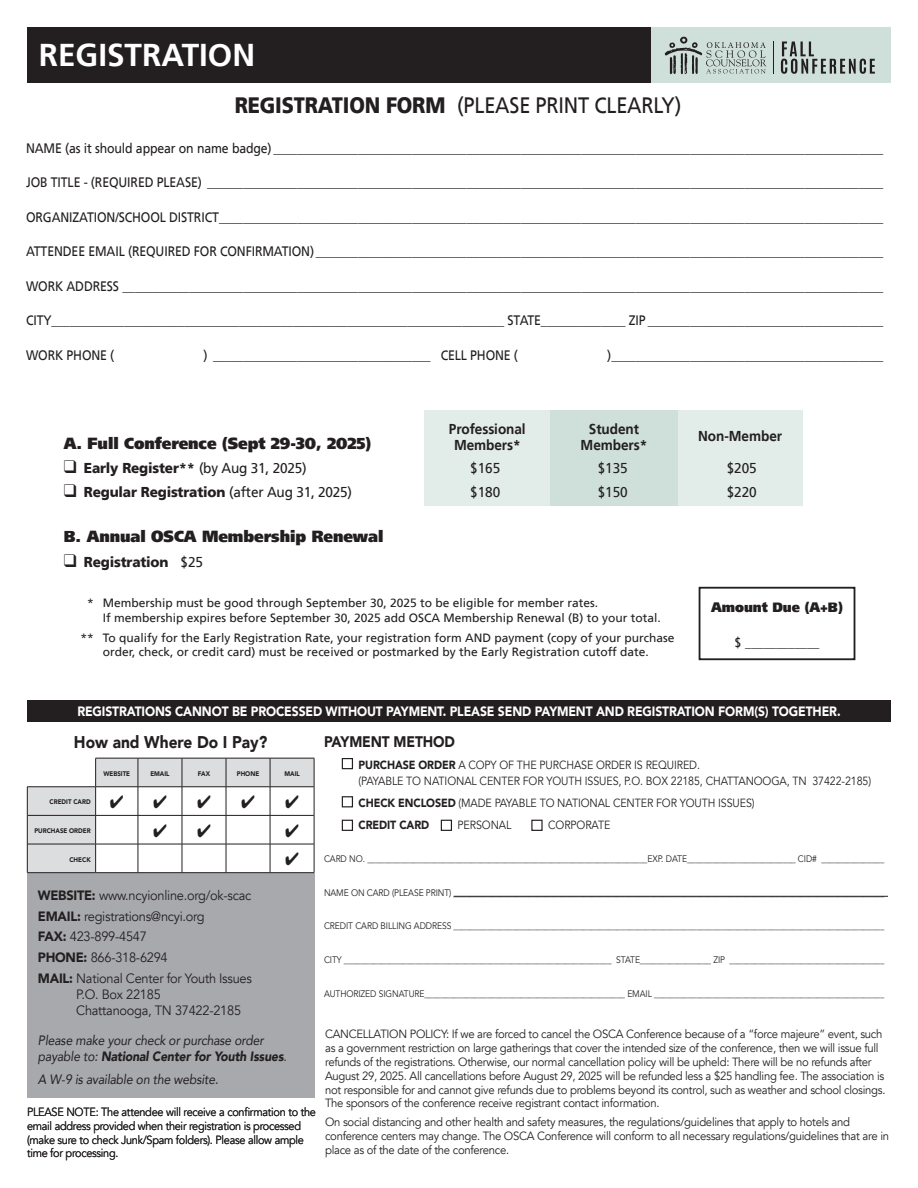
<style>
.page{position:relative;width:918px;height:1188px;background:#fff}
.page>*{position:absolute;margin:0;border:0;box-sizing:border-box;transform-origin:0 0}
.Schedule_copy{font:700 31.5px "Frutiger";color:#fff}
.Plain_Text{font:22.2px "Frutiger Regular 2";letter-spacing:-.01em;color:#231f20;scale:.9 1}
.new_index_2{font:900 16.95px "Avenir";color:#231f20;scale:.91 1}
.t1{font:900 16.05px "Frutiger";letter-spacing:-.005em;color:#231f20;scale:.95 1}
.Plain_Text-2{font:900 15.3px "Avenir";letter-spacing:-.01em;color:#231f20;scale:.9 1}
.t2{font:900 14.25px "Frutiger";letter-spacing:-.015em;color:#231f20;scale:.95 1}
.t3{font:700 14.25px/16px "Frutiger";letter-spacing:-.005em;color:#231f20;text-align:center;scale:.95 1}
.t4{font:14.25px "Frutiger Regular 2";letter-spacing:-.005em;color:#231f20;scale:.95 1}
.Plain_Text-3{font:13.65px "Frutiger Regular 2";letter-spacing:-.01em;color:#231f20;scale:.9 1}
.t5{font:900 13.65px "Frutiger";letter-spacing:-.005em;color:#231f20;scale:.95 1}
.new_index_2-2{font:13.5px/16.2px "Avenir";letter-spacing:-.02em;color:#231f20;scale:.95 1}
.Plain_Text-4{font:italic 13.5px/16.2px "Avenir";letter-spacing:-.01em;color:#231f20;scale:.9 1}
.Plain_Text-5{font:900 13.5px "Avenir";letter-spacing:-.01em;color:#fff;scale:.9 1}
.t6{font:700 13.2px "Frutiger";color:#231f20;scale:.95 1}
.Plain_Text-6{font:12px/14.4px "Frutiger Regular 2";color:#231f20}
.Plain_Text-7{font:11.85px/14px "Avenir";letter-spacing:-.025em;color:#231f20;scale:.95 1}
.Plain_Text-8{font:11.85px/16.2px "Avenir";letter-spacing:-.025em;color:#231f20;scale:.9 1}
.Plain_Text-9{font:11.85px/13.8px "Avenir";letter-spacing:-.025em;color:#231f20;scale:.92 1}
.Plain_Text-10{font:900 11.85px "Avenir";letter-spacing:-.01em;color:#231f20;scale:.9 1}
.Plain_Text-11{font:9.45px "Avenir";letter-spacing:-.01em;color:#231f20;scale:.9 1}
.new_index_2-3{font:900 6.75px "Avenir";color:#231f20;scale:.91 1}
.s1{font-family:"Frutiger";font-weight:900}
.s2{font-family:"Frutiger Regular 2";font-weight:400}
.s3{font-weight:900}
.s4{font-style:normal}
</style>
<div class="page">
<div style="left:27px;top:873px;width:287px;height:225px;background:#a8a9ad"></div>
<div style="left:27px;top:700px;width:864px;height:22px;background:#231f20"></div>
<hr style="left:454px;top:896px;width:434px;height:1px;background:#231f20">
<div style="left:342px;top:758px;width:11px;height:11px;border:1px solid #231f20"></div>
<div style="left:342px;top:796px;width:11px;height:11px;border:1px solid #231f20"></div>
<div style="left:342px;top:820px;width:11px;height:11px;border:1px solid #231f20"></div>
<div style="left:441px;top:820px;width:11px;height:11px;border:1px solid #231f20"></div>
<div style="left:531px;top:820px;width:12px;height:11px;border:1px solid #231f20"></div>
<div style="left:699px;top:587px;width:156px;height:73px;border:2px solid #231f20"></div>
<div style="left:424px;top:410px;width:126px;height:96px;background:#e2ece9"></div>
<div style="left:550px;top:410px;width:128px;height:96px;background:#cfe0da"></div>
<div style="left:678px;top:410px;width:125px;height:96px;background:#e2ece9"></div>
<div style="left:27px;top:27px;width:864px;height:55px;background:#231f20"></div>
<div style="left:652px;top:27px;width:239px;height:55px;background:#cfe0da"></div>
<svg style="left:665px;top:37px;width:101px;height:37px"></svg>
<svg style="left:781px;top:42px;width:94px;height:32px"></svg>
<hr style="left:773px;top:41px;width:1px;height:33px;background:#231f20">
<svg style="left:27px;top:758px;width:288px;height:115px"></svg>
<p class="Schedule_copy" style="left:39px;top:41px;width:218px">REGISTRATION</p>
<p class="Plain_Text" style="left:235px;top:95px;width:498px"><span class="s1">REGISTRATION FORM</span> (PLEASE PRINT CLEARLY)</p>
<p class="Plain_Text-3" style="left:26px;top:142px;width:954px">NAME (as it should appear on name badge) _____________________________________________________________________________________________________</p>
<p class="Plain_Text-3" style="left:26px;top:176px;width:954px">JOB TITLE - (REQUIRED PLEASE) ________________________________________________________________________________________________________________</p>
<p class="Plain_Text-3" style="left:26px;top:211px;width:954px">ORGANIZATION/SCHOOL DISTRICT______________________________________________________________________________________________________________</p>
<p class="Plain_Text-3" style="left:26px;top:245px;width:954px">ATTENDEE EMAIL (REQUIRED FOR CONFIRMATION) ______________________________________________________________________________________________</p>
<p class="Plain_Text-3" style="left:26px;top:280px;width:954px">WORK ADDRESS ______________________________________________________________________________________________________________________________</p>
<p class="Plain_Text-3" style="left:26px;top:314px;width:954px">CITY___________________________________________________________________________ STATE______________ ZIP _______________________________________</p>
<p class="Plain_Text-3" style="left:26px;top:349px;width:100px">WORK PHONE (</p>
<p class="Plain_Text-3" style="left:203px;top:349px;width:351px">) ____________________________________ CELL PHONE (</p>
<p class="Plain_Text-3" style="left:607px;top:349px;width:308px">)_____________________________________________</p>
<p class="t3" style="left:449px;top:422px;width:82px">Professional<br>Members*</p>
<p class="t3" style="left:581px;top:422px;width:72px">Student<br>Members*</p>
<p class="t3" style="left:698px;top:429px;width:90px">Non-Member</p>
<p class="t1" style="left:64px;top:436px;width:325px">A. Full Conference (Sept 29-30, 2025)</p>
<p class="t2" style="left:64px;top:462px;width:257px">❑ Early Register** <span class="s2">(by Aug 31, 2025)</span></p>
<p class="t4" style="left:470px;top:462px;width:33px">$165</p>
<p class="t4" style="left:598px;top:462px;width:33px">$135</p>
<p class="t4" style="left:727px;top:462px;width:33px">$205</p>
<p class="t2" style="left:64px;top:486px;width:305px">❑ Regular Registration <span class="s2">(after Aug 31, 2025)</span></p>
<p class="t4" style="left:470px;top:486px;width:33px">$180</p>
<p class="t4" style="left:598px;top:486px;width:33px">$150</p>
<p class="t4" style="left:727px;top:486px;width:33px">$220</p>
<p class="t1" style="left:64px;top:530px;width:338px">B. Annual OSCA Membership Renewal</p>
<p class="t2" style="left:64px;top:555px;width:148px">❑ Registration <span class="s2">$25</span></p>
<p class="Plain_Text-6" style="left:103px;top:597px;width:560px;text-indent:-16px">* Membership must be good through September 30, 2025 to be eligible for member rates.<br>If membership expires before September 30, 2025 add OSCA Membership Renewal (B) to your total.</p>
<p class="Plain_Text-6" style="left:80px;top:631px;width:596px;text-align:center">** To qualify for the Early Registration Rate, your registration form AND payment (copy of your purchase order, check, or credit card) must be received or postmarked by the Early Registration cutoff date.</p>
<p class="t5" style="left:711px;top:601px;width:140px">Amount Due (A+B)</p>
<p class="t6" style="left:734px;top:637px;width:91px"><span class="s2">$</span> ____________</p>
<p class="Plain_Text-5" style="left:77px;top:700px;width:850px">REGISTRATIONS CANNOT BE PROCESSED WITHOUT PAYMENT. PLEASE SEND PAYMENT AND REGISTRATION FORM(S) TOGETHER.</p>
<p class="new_index_2" style="left:74px;top:727px;width:214px">How and Where Do I Pay?</p>
<p class="new_index_2-3" style="left:103px;top:768px;width:31px">WEBSITE</p>
<p class="new_index_2-3" style="left:150px;top:768px;width:23px">EMAIL</p>
<p class="new_index_2-3" style="left:198px;top:768px;width:15px">FAX</p>
<p class="new_index_2-3" style="left:237px;top:768px;width:26px">PHONE</p>
<p class="new_index_2-3" style="left:284px;top:768px;width:18px">MAIL</p>
<p class="new_index_2-3" style="left:50px;top:796px;width:47px">CREDIT CARD</p>
<p class="new_index_2-3" style="left:34px;top:825px;width:63px">PURCHASE ORDER</p>
<p class="new_index_2-3" style="left:69px;top:854px;width:25px">CHECK</p>
<p class="Plain_Text-2" style="left:324px;top:729px;width:147px">PAYMENT METHOD</p>
<p class="Plain_Text-8" style="left:359px;top:757px;width:571px"><span class="s3">PURCHASE ORDER</span> A COPY OF THE PURCHASE ORDER IS REQUIRED.<br>(PAYABLE TO NATIONAL CENTER FOR YOUTH ISSUES, P.O. BOX 22185, CHATTANOOGA, TN 37422-2185)</p>
<p class="Plain_Text-8" style="left:359px;top:795px;width:442px"><span class="s3">CHECK ENCLOSED</span> (MADE PAYABLE TO NATIONAL CENTER FOR YOUTH ISSUES)</p>
<p class="Plain_Text-10" style="left:359px;top:815px;width:80px">CREDIT CARD</p>
<p class="Plain_Text-8" style="left:458px;top:817px;width:61px">PERSONAL</p>
<p class="Plain_Text-8" style="left:548px;top:817px;width:71px">CORPORATE</p>
<p class="Plain_Text-11" style="left:324px;top:853px;width:624px">CARD NO. ___________________________________________________________________EXP. DATE__________________________ CID# _______________</p>
<p class="new_index_2-2" style="left:38px;top:887px;width:226px"><span class="s3">WEBSITE:</span> www.ncyionline.org/ok-scac</p>
<p class="new_index_2-2" style="left:38px;top:908px;width:177px"><span class="s3">EMAIL:</span> registrations@ncyi.org</p>
<p class="new_index_2-2" style="left:38px;top:929px;width:116px"><span class="s3">FAX:</span> 423-899-4547</p>
<p class="new_index_2-2" style="left:38px;top:950px;width:138px"><span class="s3">PHONE:</span> 866-318-6294</p>
<p class="new_index_2-2" style="left:76px;top:971px;width:186px;text-indent:-38px"><span class="s3">MAIL:</span> National Center for Youth Issues<br>P.O. Box 22185<br>Chattanooga, TN 37422-2185</p>
<p class="Plain_Text-4" style="left:38px;top:1032px;width:278px">Please make your check or purchase order payable to: <span class="s3">National Center for Youth Issues</span><span class="s4">.</span></p>
<p class="Plain_Text-4" style="left:38px;top:1071px;width:202px">A W-9 is available on the website.</p>
<p class="Plain_Text-9" style="left:27px;top:1105px;width:316px">PLEASE NOTE: The attendee will receive a confirmation to the email address provided when their registration is processed (make sure to check Junk/Spam folders). Please allow ample time for processing.</p>
<p class="Plain_Text-11" style="left:324px;top:920px;width:624px">CREDIT CARD BILLING ADDRESS _______________________________________________________________________________________________________</p>
<p class="Plain_Text-11" style="left:324px;top:954px;width:624px">CITY ________________________________________________________________ STATE_________________ ZIP _____________________________________</p>
<p class="Plain_Text-11" style="left:324px;top:988px;width:624px">AUTHORIZED SIGNATURE________________________________________________ EMAIL _______________________________________________________</p>
<p class="Plain_Text-7" style="left:325px;top:1027px;width:592px">CANCELLATION POLICY: If we are forced to cancel the OSCA Conference because of a “force majeure” event, such as a government restriction on large gatherings that cover the intended size of the conference, then we will issue full refunds of the registrations. Otherwise, our normal cancellation policy will be upheld: There will be no refunds after August 29, 2025. All cancellations before August 29, 2025 will be refunded less a $25 handling fee. The association is not responsible for and cannot give refunds due to problems beyond its control, such as weather and school closings.<br>The sponsors of the conference receive registrant contact information.</p>
<p class="Plain_Text-7" style="left:325px;top:1115px;width:595px">On social distancing and other health and safety measures, the regulations/guidelines that apply to hotels and conference centers may change. The OSCA Conference will conform to all necessary regulations/guidelines that are in place as of the date of the conference.</p>
</div>
